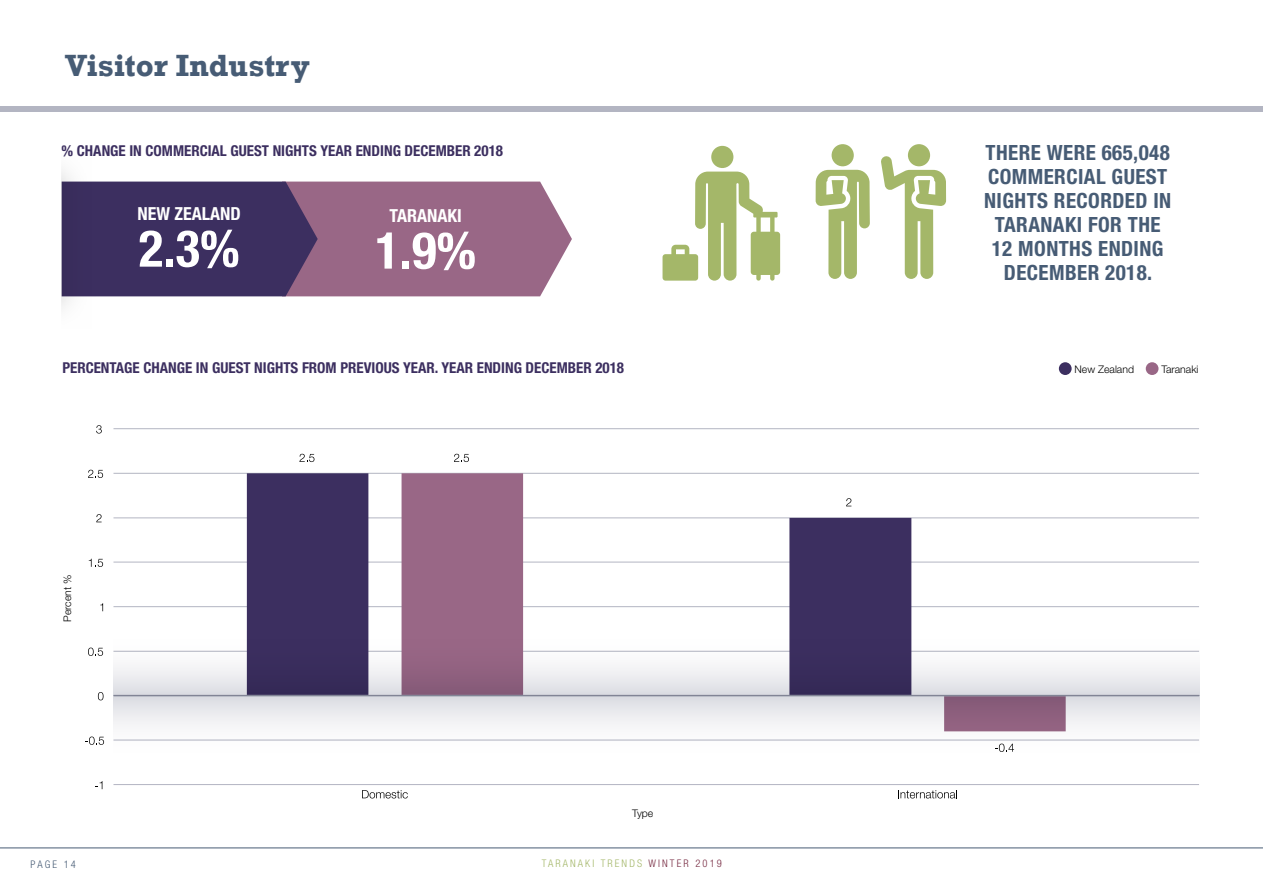
<style>
.page{position:relative;width:1263px;height:893px;background:#fff}
.page>*{position:absolute;margin:0;border:0;box-sizing:border-box;transform-origin:0 0}
.t1{font:700 condensed 51px "Helvetica Neue";color:#fff}
.t2{font:700 31.5px "Rockwell";color:#475c75}
.t3{font:700 condensed 21px/24px "Helvetica Neue LT Pro";letter-spacing:.02em;color:#475c75;text-align:center}
.t4{font:700 condensed 18px "Helvetica Neue";color:#fff}
.t5{font:700 condensed 15px "Helvetica Neue LT Pro";color:#3c2f60}
.t6{font:300 10.5px "Helvetica Neue LT Pro";color:#000}
.t7{font:300 condensed 10.5px "Helvetica Neue LT Pro";letter-spacing:.2em;color:#a4b769}
.t8{font:300 condensed 10.5px "Helvetica Neue";letter-spacing:.2em;color:#475c75}
.s1{color:#772b42}
</style>
<div class="page">
<hr style="left:0;top:847px;width:1263px;height:1px;background:#475c75">
<div style="left:0;top:106px;width:1263px;height:6px;background:#b3b5c2"></div>
<div style="left:908px;top:144px;width:22px;height:22px;background:#a4b769;border-radius:50%"></div>
<svg style="left:881px;top:156px;width:65px;height:123px"></svg>
<svg style="left:816px;top:170px;width:54px;height:109px"></svg>
<div style="left:832px;top:144px;width:22px;height:22px;background:#a4b769;border-radius:50%"></div>
<div style="left:711px;top:146px;width:22px;height:22px;background:#a4b769;border-radius:50%"></div>
<svg style="left:662px;top:172px;width:118px;height:109px"></svg>
<svg style="left:96px;top:182px;width:476px;height:114px;background:#745379"></svg>
<svg style="left:62px;top:171px;width:34px;height:136px;background:#574d75"></svg>
<div style="left:1059px;top:362px;width:12px;height:13px;background:#3c2f60;border-radius:50%"></div>
<div style="left:1146px;top:362px;width:12px;height:13px;background:#996786;border-radius:50%"></div>
<hr style="left:113px;top:428px;width:1086px;height:1px;background:#b3b5c2">
<hr style="left:113px;top:473px;width:1086px;height:1px;background:#b3b5c2">
<hr style="left:113px;top:517px;width:1086px;height:1px;background:#b3b5c2">
<hr style="left:113px;top:562px;width:1086px;height:1px;background:#b3b5c2">
<hr style="left:113px;top:606px;width:1086px;height:1px;background:#b3b5c2">
<hr style="left:113px;top:651px;width:1086px;height:1px;background:#b3b5c2">
<hr style="left:113px;top:740px;width:1086px;height:1px;background:#b3b5c2">
<hr style="left:113px;top:784px;width:1086px;height:1px;background:#b3b5c2">
<svg style="left:247px;top:473px;width:155px;height:159px;fill:#3c2f60"></svg>
<svg style="left:402px;top:473px;width:664px;height:159px"></svg>
<svg style="left:299px;top:454px;width:15px;height:8px"></svg>
<svg style="left:846px;top:498px;width:5px;height:8px"></svg>
<svg style="left:454px;top:454px;width:15px;height:8px"></svg>
<svg style="left:95px;top:781px;width:7px;height:8px"></svg>
<svg style="left:85px;top:737px;width:19px;height:8px"></svg>
<svg style="left:98px;top:692px;width:6px;height:8px"></svg>
<svg style="left:88px;top:648px;width:15px;height:8px"></svg>
<svg style="left:100px;top:603px;width:3px;height:8px"></svg>
<svg style="left:89px;top:559px;width:14px;height:8px"></svg>
<svg style="left:96px;top:514px;width:6px;height:8px"></svg>
<svg style="left:88px;top:470px;width:15px;height:8px"></svg>
<svg style="left:96px;top:425px;width:6px;height:8px"></svg>
<svg style="left:362px;top:790px;width:46px;height:8px"></svg>
<svg style="left:898px;top:790px;width:59px;height:8px"></svg>
<svg style="left:114px;top:632px;width:1085px;height:63px"></svg>
<svg style="left:114px;top:695px;width:1085px;height:57px"></svg>
<h2 class="t2" style="left:65px;top:46px;width:246px">Visitor Industry</h2>
<p class="t5" style="left:62px;top:142px;width:443px">% CHANGE IN COMMERCIAL GUEST NIGHTS YEAR ENDING DECEMBER 2018</p>
<h3 class="t3" style="left:984px;top:140px;width:189px">THERE WERE 665,048<br>COMMERCIAL GUEST<br>NIGHTS RECORDED IN<br>TARANAKI FOR THE<br>12 MONTHS ENDING<br>DECEMBER 2018.</h3>
<p class="t4" style="left:138px;top:203px;width:105px">NEW ZEALAND</p>
<h1 class="t1" style="left:139px;top:218px;width:102px">2.3%</h1>
<p class="t4" style="left:389px;top:205px;width:74px">TARANAKI</p>
<h1 class="t1" style="left:375px;top:220px;width:102px">1.9%</h1>
<p class="t5" style="left:62px;top:359px;width:563px">PERCENTAGE CHANGE IN GUEST NIGHTS FROM PREVIOUS YEAR. YEAR ENDING DECEMBER 2018</p>
<p class="t6" style="left:1074px;top:363px;width:61px">New Zealand</p>
<p class="t6" style="left:1161px;top:363px;width:39px">Taranaki</p>
<p class="t6" style="left:61px;top:622px;width:49px;rotate:-90deg">Percent %</p>
<p class="t6" style="left:632px;top:807px;width:23px">Type</p>
<p class="t8" style="left:31px;top:858px;width:47px">PAGE 14</p>
<p class="t7" style="left:542px;top:857px;width:181px">TARANAKI TRENDS <span class="s1">WINTER 2019</span></p>
</div>
